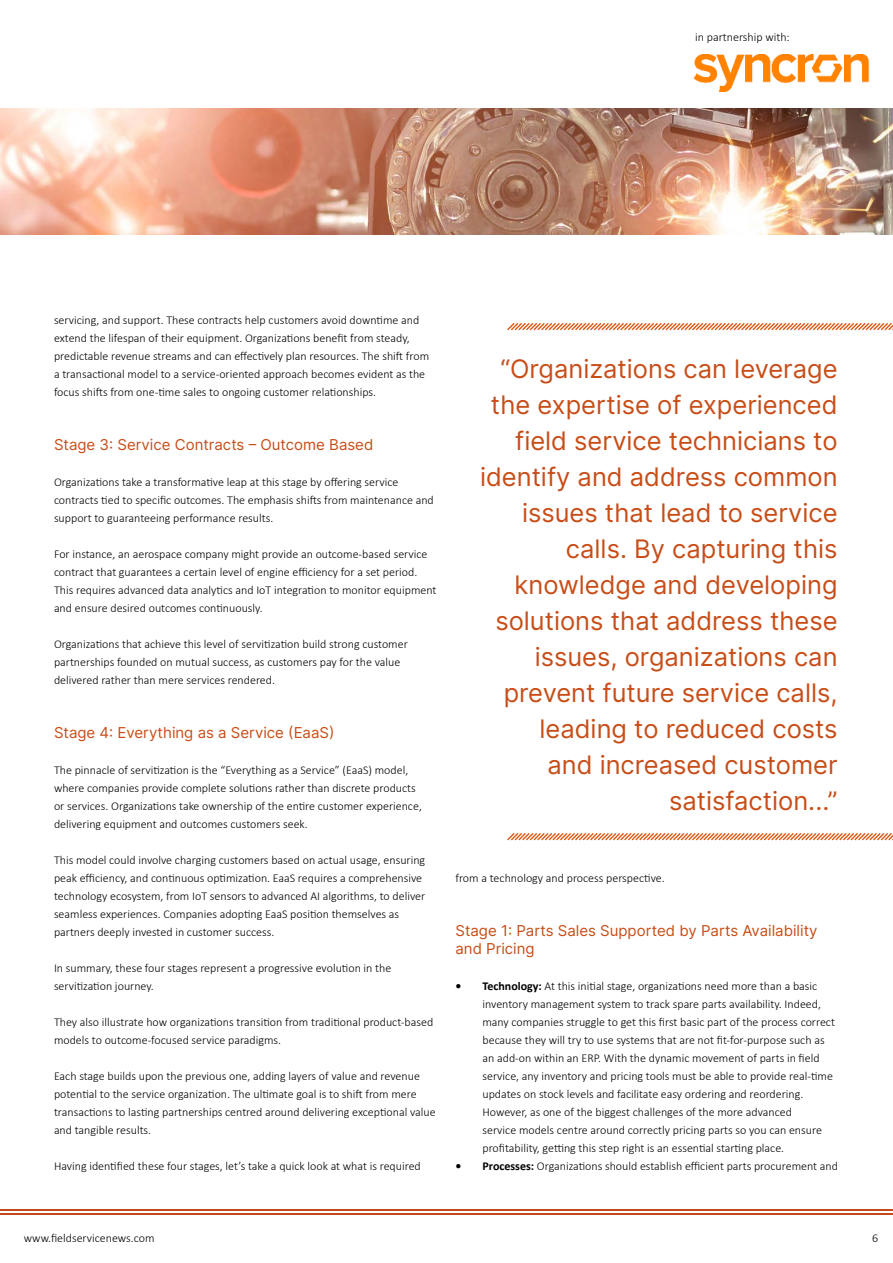
<style>
.page{position:relative;width:893px;height:1263px;background:#fff}
.page>*{position:absolute;margin:0;border:0;box-sizing:border-box;transform-origin:0 0}
.t1{font:25.5px/36px "Inter";color:#c84d17;text-align:right}
.t2{font:15px/18px "Inter";color:#c84d17}
.t3{font:300 12px/18px "Calibri";color:#000}
.s1{font-weight:700}
</style>
<div class="page">
<hr style="left:0;top:1209px;width:893px;height:2px;background:#c24918">
<hr style="left:0;top:1213px;width:893px;height:2px;background:#c24918">
<img style="left:693px;top:54px;width:177px;height:37px">
<img style="left:0;top:108px;width:893px;height:126px">
<svg style="left:507px;top:323px;width:386px;height:8px"></svg>
<svg style="left:507px;top:833px;width:386px;height:8px"></svg>
<p class="t3" style="left:695px;top:29px;width:96px">in partnership with:</p>
<p class="t3" style="left:54px;top:311px;width:377px">servicing, and support. These contracts help customers avoid downtime and extend the lifespan of their equipment. Organizations benefit from steady, predictable revenue streams and can effectively plan resources. The shift from a transactional model to a service-oriented approach becomes evident as the focus shifts from one-time sales to ongoing customer relationships.</p>
<p class="t2" style="left:54px;top:435px;width:321px">Stage 3: Service Contracts – Outcome Based</p>
<p class="t3" style="left:54px;top:473px;width:381px">Organizations take a transformative leap at this stage by offering service contracts tied to specific outcomes. The emphasis shifts from maintenance and support to guaranteeing performance results.</p>
<p class="t3" style="left:54px;top:545px;width:384px">For instance, an aerospace company might provide an outcome-based service contract that guarantees a certain level of engine efficiency for a set period.<br>This requires advanced data analytics and IoT integration to monitor equipment and ensure desired outcomes continuously.</p>
<p class="t3" style="left:54px;top:635px;width:355px">Organizations that achieve this level of servitization build strong customer partnerships founded on mutual success, as customers pay for the value delivered rather than mere services rendered.</p>
<p class="t2" style="left:54px;top:723px;width:282px">Stage 4: Everything as a Service (EaaS)</p>
<p class="t3" style="left:54px;top:761px;width:369px">The pinnacle of servitization is the “Everything as a Service” (EaaS) model, where companies provide complete solutions rather than discrete products or services. Organizations take ownership of the entire customer experience, delivering equipment and outcomes customers seek.</p>
<p class="t3" style="left:54px;top:851px;width:373px">This model could involve charging customers based on actual usage, ensuring peak efficiency, and continuous optimization. EaaS requires a comprehensive technology ecosystem, from IoT sensors to advanced AI algorithms, to deliver seamless experiences. Companies adopting EaaS position themselves as partners deeply invested in customer success.</p>
<p class="t3" style="left:54px;top:959px;width:339px">In summary, these four stages represent a progressive evolution in the servitization journey.</p>
<p class="t3" style="left:54px;top:1013px;width:381px">They also illustrate how organizations transition from traditional product-based models to outcome-focused service paradigms.</p>
<p class="t3" style="left:54px;top:1067px;width:383px">Each stage builds upon the previous one, adding layers of value and revenue potential to the service organization. The ultimate goal is to shift from mere transactions to lasting partnerships centred around delivering exceptional value and tangible results.</p>
<p class="t3" style="left:54px;top:1157px;width:368px">Having identified these four stages, let’s take a quick look at what is required</p>
<p class="t1" style="left:480px;top:350px;width:359px">“Organizations can leverage the expertise of experienced field service technicians to identify and address common issues that lead to service calls. By capturing this knowledge and developing solutions that address these issues, organizations can prevent future service calls, leading to reduced costs<br>and increased customer satisfaction...”</p>
<p class="t3" style="left:455px;top:869px;width:211px">from a technology and process perspective.</p>
<p class="t2" style="left:455px;top:921px;width:364px">Stage 1: Parts Sales Supported by Parts Availability and Pricing</p>
<p class="t3" style="left:482px;top:977px;width:354px;text-indent:-27px"><span class="s1">• Technology:</span> At this initial stage, organizations need more than a basic inventory management system to track spare parts availability. Indeed, many companies struggle to get this first basic part of the process correct because they will try to use systems that are not fit-for-purpose such as an add-on within an ERP. With the dynamic movement of parts in field service, any inventory and pricing tools must be able to provide real-time updates on stock levels and facilitate easy ordering and reordering.<br>However, as one of the biggest challenges of the more advanced<br>service models centre around correctly pricing parts so you can ensure profitability, getting this step right is an essential starting place.</p>
<p class="t3" style="left:455px;top:1157px;width:384px"><span class="s1">• Processes:</span> Organizations should establish efficient parts procurement and</p>
<p class="t3" style="left:24px;top:1229px;width:132px">www.fieldservicenews.com</p>
<p class="t3" style="left:872px;top:1229px;width:8px">6</p>
</div>
